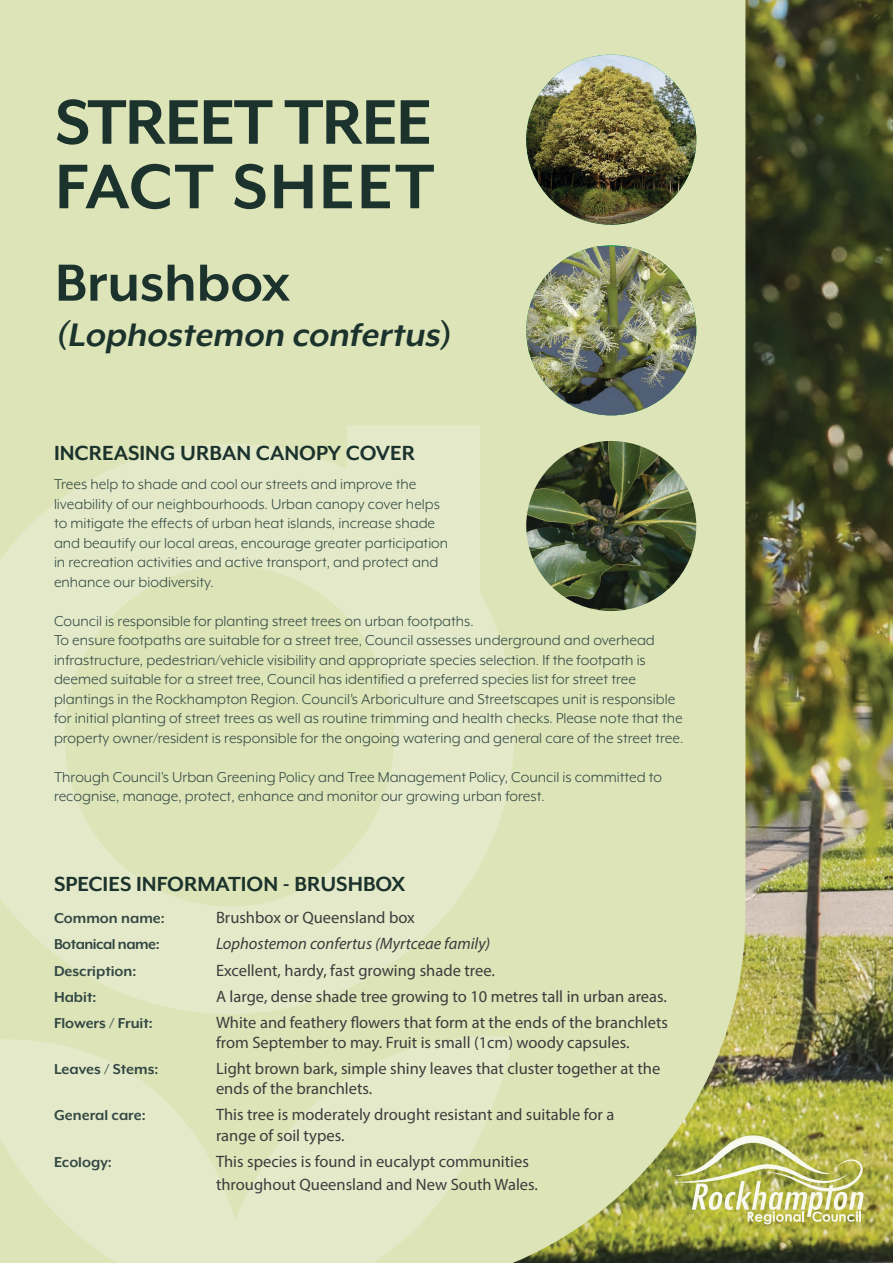
<style>
.page{position:relative;width:893px;height:1263px;background:#fff}
.page>*{position:absolute;margin:0;border:0;box-sizing:border-box;transform-origin:0 0}
.t1{font:700 72.45px "Mr Eaves XL Mod OT";letter-spacing:-.02em;color:#1c332d}
.t2{font:700 72.45px "Mr Eaves XL Mod OT";letter-spacing:.03em;color:#1c332d}
.t3{font:700 60px "Mr Eaves XL Mod OT";color:#1c332d}
.t4{font:italic 700 37.5px "Mr Eaves XL Mod OT";color:#1c332d}
.t5{font:700 23.55px "Mr Eaves XL Mod OT";color:#1c332d}
.t6{font:16.5px/19.5px "Mr Eaves XL Mod OT";color:#334843}
.t7{font:16.5px/19.5px "Myriad Pro";color:#3d3c3c}
.t8{font:700 16.5px "Mr Eaves XL Mod OT";color:#334843}
.t9{font:italic 16.5px "Myriad Pro";color:#3d3c3c}
.t10{font:700 16.5px "Mr Eaves XL Mod OT";letter-spacing:-.03em;color:#334843}
.s1{font-style:normal}
</style>
<div class="page">
<img style="left:745px;top:0;width:148px;height:1263px">
<div style="left:0;top:0;width:745px;height:1263px;background:#dce4b8"></div>
<svg style="left:0;top:443px;width:516px;height:572px;background:#e0e7c0"></svg>
<svg style="left:0;top:1011px;width:514px;height:252px;background:#e0e7c1"></svg>
<div style="left:346px;top:424px;width:135px;height:195px;background:#e4eac9"></div>
<svg style="left:673px;top:1135px;width:191px;height:89px;background:#b9bc6a"></svg>
<img style="left:526px;top:441px;width:170px;height:170px;border-radius:85px">
<img style="left:526px;top:55px;width:170px;height:170px;border-radius:85px">
<img style="left:526px;top:246px;width:170px;height:169px">
<p class="t1" style="left:55px;top:82px;width:379px">STREET TREE</p>
<p class="t2" style="left:55px;top:146px;width:381px">FACT SHEET</p>
<p class="t3" style="left:55px;top:249px;width:236px">Brushbox</p>
<p class="t4" style="left:55px;top:314px;width:400px">(Lophostemon confertus<span class="s1">)</span></p>
<p class="t5" style="left:54px;top:439px;width:363px">INCREASING URBAN CANOPY COVER</p>
<p class="t6" style="left:54px;top:475px;width:388px">Trees help to shade and cool our streets and improve the liveability of our neighbourhoods. Urban canopy cover helps</p>
<p class="t6" style="left:54px;top:514px;width:383px">to mitigate the effects of urban heat islands, increase shade</p>
<p class="t6" style="left:54px;top:533px;width:396px">and beautify our local areas, encourage greater participation</p>
<p class="t6" style="left:54px;top:553px;width:386px">in recreation activities and active transport, and protect and enhance our biodiversity.</p>
<p class="t6" style="left:54px;top:611px;width:631px">Council is responsible for planting street trees on urban footpaths.<br>To ensure footpaths are suitable for a street tree, Council assesses underground and overhead infrastructure, pedestrian/vehicle visibility and appropriate species selection. If the footpath is deemed suitable for a street tree, Council has identified a preferred species list for street tree plantings in the Rockhampton Region. Council’s Arboriculture and Streetscapes unit is responsible for initial planting of street trees as well as routine trimming and health checks. Please note that the property owner/resident is responsible for the ongoing watering and general care of the street tree.</p>
<p class="t6" style="left:54px;top:767px;width:610px">Through Council’s Urban Greening Policy and Tree Management Policy, Council is committed to recognise, manage, protect, enhance and monitor our growing urban forest.</p>
<p class="t5" style="left:54px;top:871px;width:353px">SPECIES INFORMATION - BRUSHBOX</p>
<p class="t8" style="left:54px;top:909px;width:112px">Common name:</p>
<p class="t7" style="left:216px;top:907px;width:200px">Brushbox or Queensland box</p>
<p class="t10" style="left:54px;top:935px;width:107px">Botanical name:</p>
<p class="t9" style="left:216px;top:933px;width:276px">Lophostemon confertus (Myrtceae family)</p>
<p class="t8" style="left:54px;top:961px;width:84px">Description:</p>
<p class="t7" style="left:216px;top:960px;width:280px">Excellent, hardy, fast growing shade tree.</p>
<p class="t8" style="left:54px;top:988px;width:44px">Habit:</p>
<p class="t7" style="left:216px;top:986px;width:452px">A large, dense shade tree growing to 10 metres tall in urban areas.</p>
<p class="t8" style="left:54px;top:1014px;width:100px">Flowers / Fruit:</p>
<p class="t7" style="left:216px;top:1013px;width:454px">White and feathery flowers that form at the ends of the branchlets from September to may. Fruit is small (1cm) woody capsules.</p>
<p class="t8" style="left:54px;top:1060px;width:106px">Leaves / Stems:</p>
<p class="t7" style="left:216px;top:1058px;width:446px">Light brown bark, simple shiny leaves that cluster together at the ends of the branchlets.</p>
<p class="t8" style="left:54px;top:1106px;width:93px">General care:</p>
<p class="t7" style="left:216px;top:1103px;width:400px;line-height:21px">This tree is moderately drought resistant and suitable for a range of soil types.</p>
<p class="t8" style="left:54px;top:1153px;width:59px">Ecology:</p>
<p class="t7" style="left:216px;top:1152px;width:314px">This species is found in eucalypt communities</p>
<p class="t7" style="left:216px;top:1174px;width:323px">throughout Queensland and New South Wales.</p>
</div>
